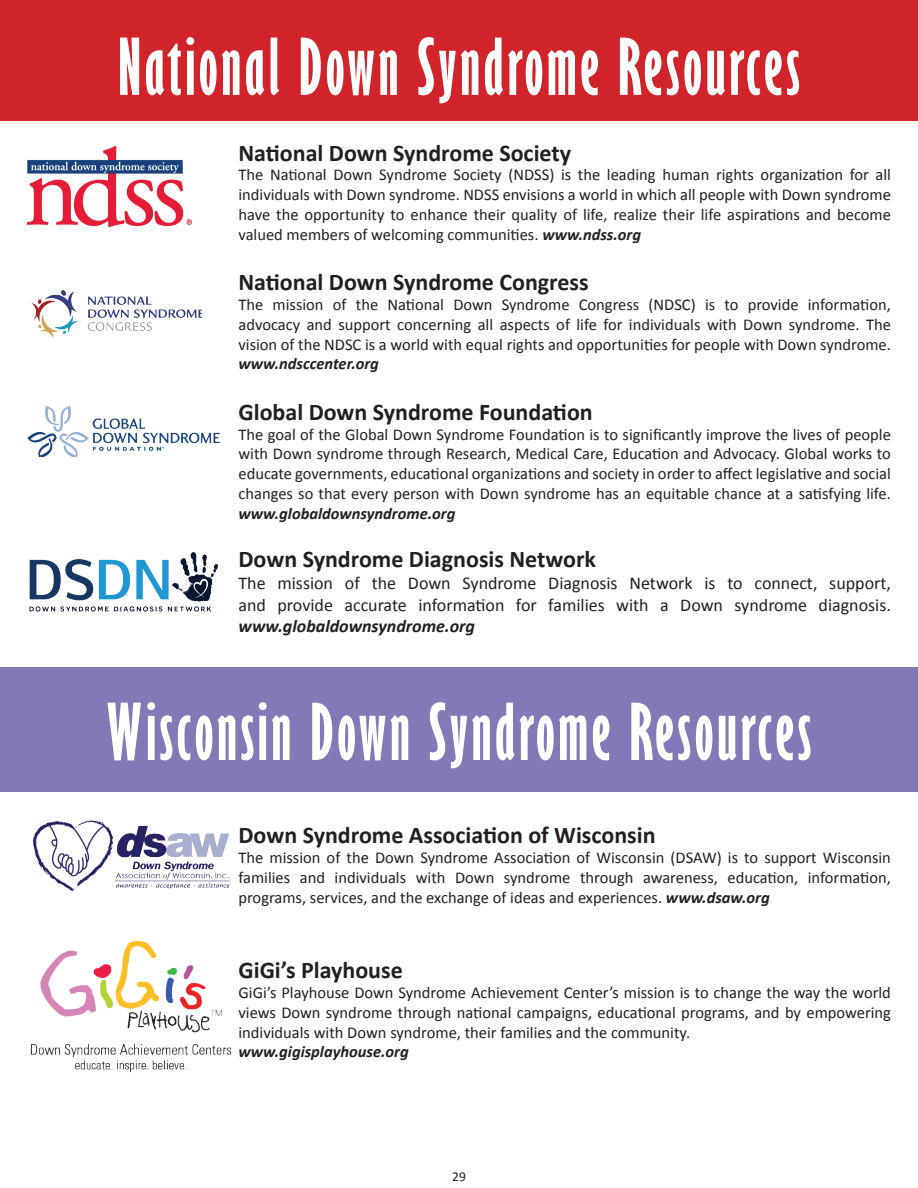
<style>
.page{position:relative;width:918px;height:1188px;background:#fff}
.page>*{position:absolute;margin:0;border:0;box-sizing:border-box;transform-origin:0 0}
.t1{font:700 extra-condensed 72px "Gill Sans";letter-spacing:.05em;color:#fff}
.t2{font:700 24px "Calibri";color:#231f20}
.t3{font:18px/21.6px "Calibri";color:#231f20;text-align:justify}
.t4{font:16.5px/19.8px "Calibri";color:#231f20;text-align:justify}
.t5{font:italic 700 16.5px "Calibri";color:#231f20}
.t6{font:13.5px "Calibri";color:#231f20}
.s1{font-weight:700;font-style:italic}
</style>
<div class="page">
<div style="left:0;top:0;width:918px;height:121px;background:#d1232a"></div>
<img style="left:27px;top:147px;width:164px;height:79px">
<img style="left:27px;top:407px;width:192px;height:50px">
<img style="left:31px;top:290px;width:171px;height:49px">
<div style="left:0;top:668px;width:918px;height:124px;background:#8279b6"></div>
<img style="left:30px;top:942px;width:201px;height:130px">
<img style="left:29px;top:553px;width:189px;height:59px">
<img style="left:33px;top:820px;width:197px;height:72px">
<p class="t1" style="left:118px;top:23px;width:683px">National Down Syndrome Resources</p>
<p class="t2" style="left:238px;top:138px;width:334px">National Down Syndrome Society</p>
<p class="t4" style="left:238px;top:164px;width:654px">The National Down Syndrome Society (NDSS) is the leading human rights organization for all individuals with Down syndrome. NDSS envisions a world in which all people with Down syndrome have the opportunity to enhance their quality of life, realize their life aspirations and become valued members of welcoming communities. <span class="s1">www.ndss.org</span></p>
<p class="t2" style="left:238px;top:267px;width:352px">National Down Syndrome Congress</p>
<p class="t4" style="left:238px;top:294px;width:654px">The mission of the National Down Syndrome Congress (NDSC) is to provide information, advocacy and support concerning all aspects of life for individuals with Down syndrome. The vision of the NDSC is a world with equal rights and opportunities for people with Down syndrome. <span class="s1">www.ndsccenter.org</span></p>
<p class="t2" style="left:238px;top:397px;width:356px">Global Down Syndrome Foundation</p>
<p class="t4" style="left:238px;top:424px;width:654px">The goal of the Global Down Syndrome Foundation is to significantly improve the lives of people with Down syndrome through Research, Medical Care, Education and Advocacy. Global works to educate governments, educational organizations and society in order to affect legislative and social changes so that every person with Down syndrome has an equitable chance at a satisfying life. <span class="s1">www.globaldownsyndrome.org</span></p>
<p class="t2" style="left:238px;top:545px;width:359px">Down Syndrome Diagnosis Network</p>
<p class="t3" style="left:238px;top:571px;width:654px">The mission of the Down Syndrome Diagnosis Network is to connect, support, and provide accurate information for families with a Down syndrome diagnosis. <span class="s1">www.globaldownsyndrome.org</span></p>
<p class="t1" style="left:107px;top:688px;width:706px">Wisconsin Down Syndrome Resources</p>
<p class="t2" style="left:238px;top:820px;width:419px">Down Syndrome Association of Wisconsin</p>
<p class="t4" style="left:238px;top:847px;width:654px">The mission of the Down Syndrome Association of Wisconsin (DSAW) is to support Wisconsin families and individuals with Down syndrome through awareness, education, information, programs, services, and the exchange of ideas and experiences. <span class="s1">www.dsaw.org</span></p>
<p class="t2" style="left:238px;top:955px;width:166px">GiGi’s Playhouse</p>
<p class="t4" style="left:238px;top:982px;width:654px">GiGi’s Playhouse Down Syndrome Achievement Center’s mission is to change the way the world views Down syndrome through national campaigns, educational programs, and by empowering individuals with Down syndrome, their families and the community.</p>
<p class="t5" style="left:238px;top:1042px;width:172px">www.gigisplayhouse.org</p>
<p class="t6" style="left:452px;top:1168px;width:15px">29</p>
</div>
